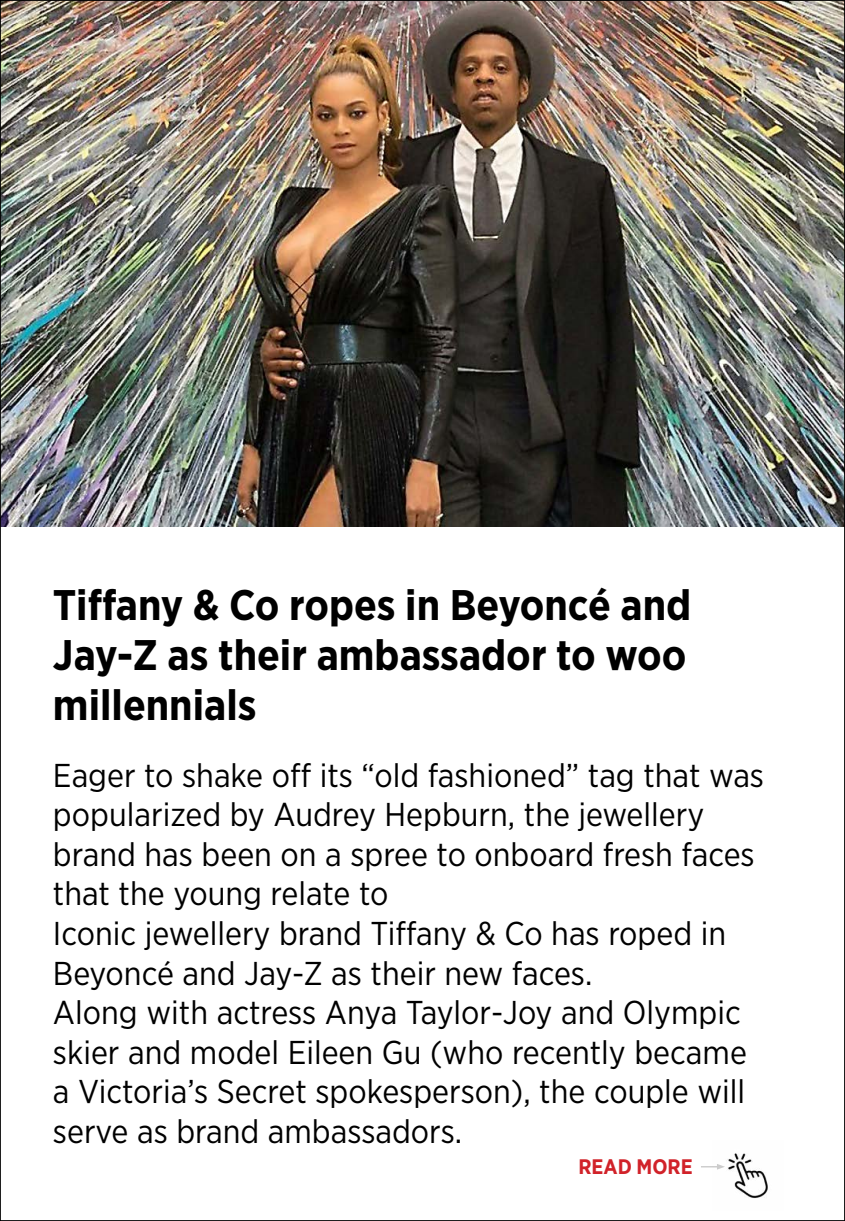
<style>
.page{position:relative;width:845px;height:1221px;background:#fff}
.page>*{position:absolute;margin:0;border:0;box-sizing:border-box;transform-origin:0 0}
.t1{font:700 42.75px/50.2px "Gotham Narrow";color:#000;text-align:justify}
.t2{font:33px/39.6px "Gotham Narrow";color:#000}
.t3{font:700 21px "Gotham Narrow";color:#d12229}
</style>
<div class="page">
<img style="left:2px;top:2px;width:840px;height:524px">
<svg style="left:701px;top:1166px;width:11px;height:2px"></svg>
<img style="left:712px;top:1153px;width:56px;height:45px">
<p class="t1" style="left:53px;top:579px;width:639px">Tiffany &amp; Co ropes in Beyoncé and Jay-Z as their ambassador to woo millennials</p>
<p class="t2" style="left:53px;top:754px;width:712px">Eager to shake off its “old fashioned” tag that was popularized by Audrey Hepburn, the jewellery brand has been on a spree to onboard fresh faces that the young relate to<br>Iconic jewellery brand Tiffany &amp; Co has roped in Beyoncé and Jay-Z as their new faces.<br>Along with actress Anya Taylor-Joy and Olympic skier and model Eileen Gu (who recently became a Victoria’s Secret spokesperson), the couple will serve as brand ambassadors.</p>
<p class="t3" style="left:578px;top:1152px;width:116px">READ MORE</p>
</div>
